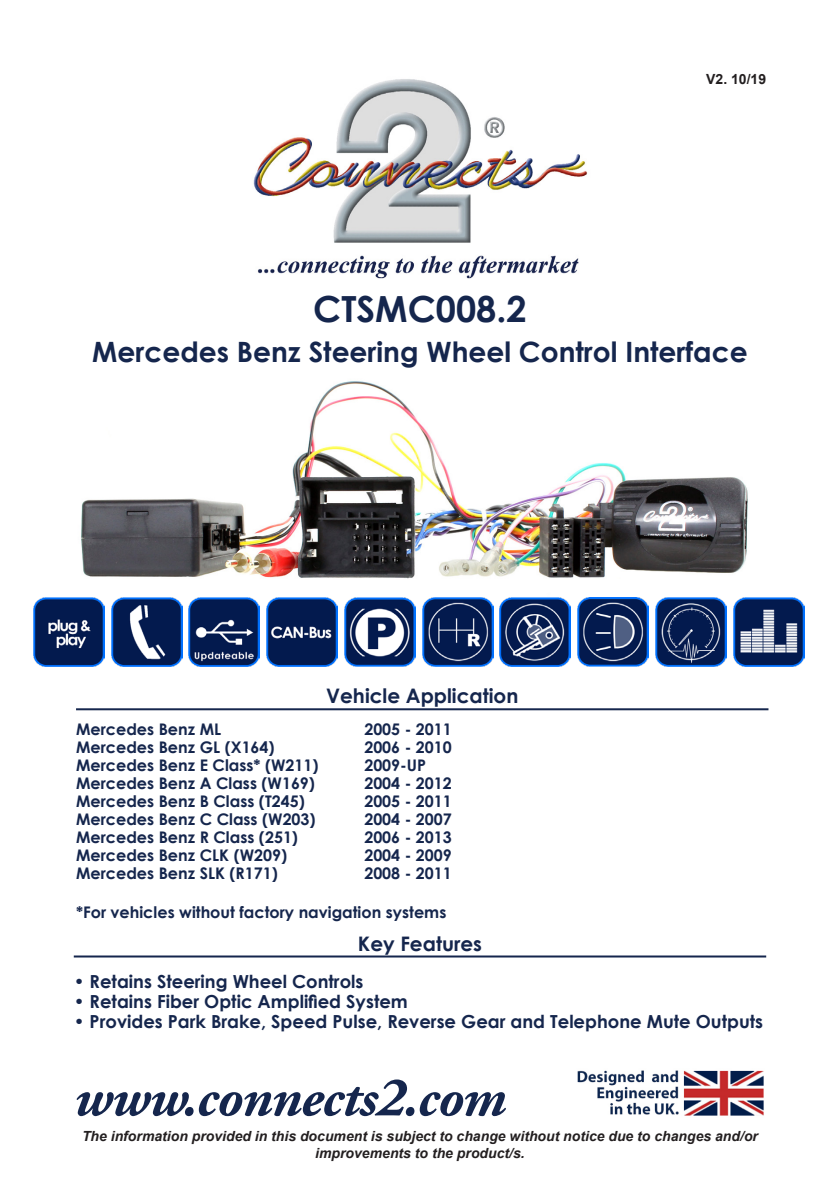
<style>
.page{position:relative;width:840px;height:1191px;background:#fff}
.page>*{position:absolute;margin:0;border:0;box-sizing:border-box;transform-origin:0 0}
.t1{font:italic 700 56px "Adobe Garamond Pro";letter-spacing:-.02em;color:#15264d}
.t2{font:700 36px "Century Gothic";color:#15264d}
.t3{font:700 28px "Century Gothic";color:#15264d}
.t4{font:700 20px "Century Gothic";color:#15264d}
.t5{font:700 18px "Century Gothic";color:#15264d}
.t6{font:700 16px "Century Gothic";color:#15264d}
.t7{font:italic 700 14px/16.8px "Arial";color:#231f20;text-align:center}
.t8{font:700 14px "Arial";color:#231f20}
</style>
<div class="page">
<img style="left:253px;top:79px;width:335px;height:200px">
<img style="left:577px;top:1070px;width:187px;height:46px">
<hr style="left:76px;top:708px;width:692px;height:2px;background:#15264d">
<hr style="left:74px;top:955px;width:691px;height:2px;background:#15264d">
<img style="left:81px;top:381px;width:667px;height:228px">
<img style="left:33px;top:597px;width:71px;height:69px">
<img style="left:111px;top:597px;width:71px;height:69px">
<img style="left:189px;top:597px;width:70px;height:69px">
<img style="left:266px;top:597px;width:71px;height:69px">
<img style="left:344px;top:597px;width:71px;height:69px">
<img style="left:422px;top:597px;width:71px;height:69px">
<img style="left:499px;top:597px;width:71px;height:69px">
<img style="left:577px;top:597px;width:71px;height:69px">
<img style="left:655px;top:597px;width:71px;height:69px">
<img style="left:732px;top:597px;width:71px;height:69px">
<p class="t8" style="left:705px;top:70px;width:61px">V2. 10/19</p>
<p class="t2" style="left:313px;top:281px;width:215px">CTSMC008.2</p>
<p class="t3" style="left:92px;top:330px;width:656px">Mercedes Benz Steering Wheel Control Interface</p>
<p class="t4" style="left:326px;top:681px;width:194px">Vehicle Application</p>
<p class="t6" style="left:76px;top:717px;width:146px">Mercedes Benz ML</p>
<p class="t6" style="left:364px;top:717px;width:89px">2005 - 2011</p>
<p class="t6" style="left:76px;top:735px;width:200px">Mercedes Benz GL (X164)</p>
<p class="t6" style="left:364px;top:735px;width:89px">2006 - 2010</p>
<p class="t6" style="left:76px;top:753px;width:244px">Mercedes Benz E Class* (W211)</p>
<p class="t6" style="left:364px;top:753px;width:63px">2009-UP</p>
<p class="t6" style="left:76px;top:771px;width:240px">Mercedes Benz A Class (W169)</p>
<p class="t6" style="left:364px;top:771px;width:89px">2004 - 2012</p>
<p class="t6" style="left:76px;top:789px;width:230px">Mercedes Benz B Class (T245)</p>
<p class="t6" style="left:364px;top:789px;width:89px">2005 - 2011</p>
<p class="t6" style="left:76px;top:807px;width:241px">Mercedes Benz C Class (W203)</p>
<p class="t6" style="left:364px;top:807px;width:89px">2004 - 2007</p>
<p class="t6" style="left:76px;top:825px;width:223px">Mercedes Benz R Class (251)</p>
<p class="t6" style="left:364px;top:825px;width:89px">2006 - 2013</p>
<p class="t6" style="left:76px;top:843px;width:212px">Mercedes Benz CLK (W209)</p>
<p class="t6" style="left:364px;top:843px;width:89px">2004 - 2009</p>
<p class="t6" style="left:76px;top:861px;width:203px">Mercedes Benz SLK (R171)</p>
<p class="t6" style="left:364px;top:861px;width:89px">2008 - 2011</p>
<p class="t6" style="left:76px;top:899px;width:371px">*For vehicles without factory navigation systems</p>
<p class="t4" style="left:358px;top:928px;width:125px">Key Features</p>
<p class="t5" style="left:74px;top:967px;width:291px">• Retains Steering Wheel Controls</p>
<p class="t5" style="left:74px;top:987px;width:335px">• Retains Fiber Optic Amplified System</p>
<p class="t5" style="left:74px;top:1007px;width:690px">• Provides Park Brake, Speed Pulse, Reverse Gear and Telephone Mute Outputs</p>
<p class="t1" style="left:74px;top:1065px;width:433px">www.connects2.com</p>
<p class="t7" style="left:82px;top:1128px;width:677px">The information provided in this document is subject to change without notice due to changes and/or improvements to the product/s.</p>
</div>
